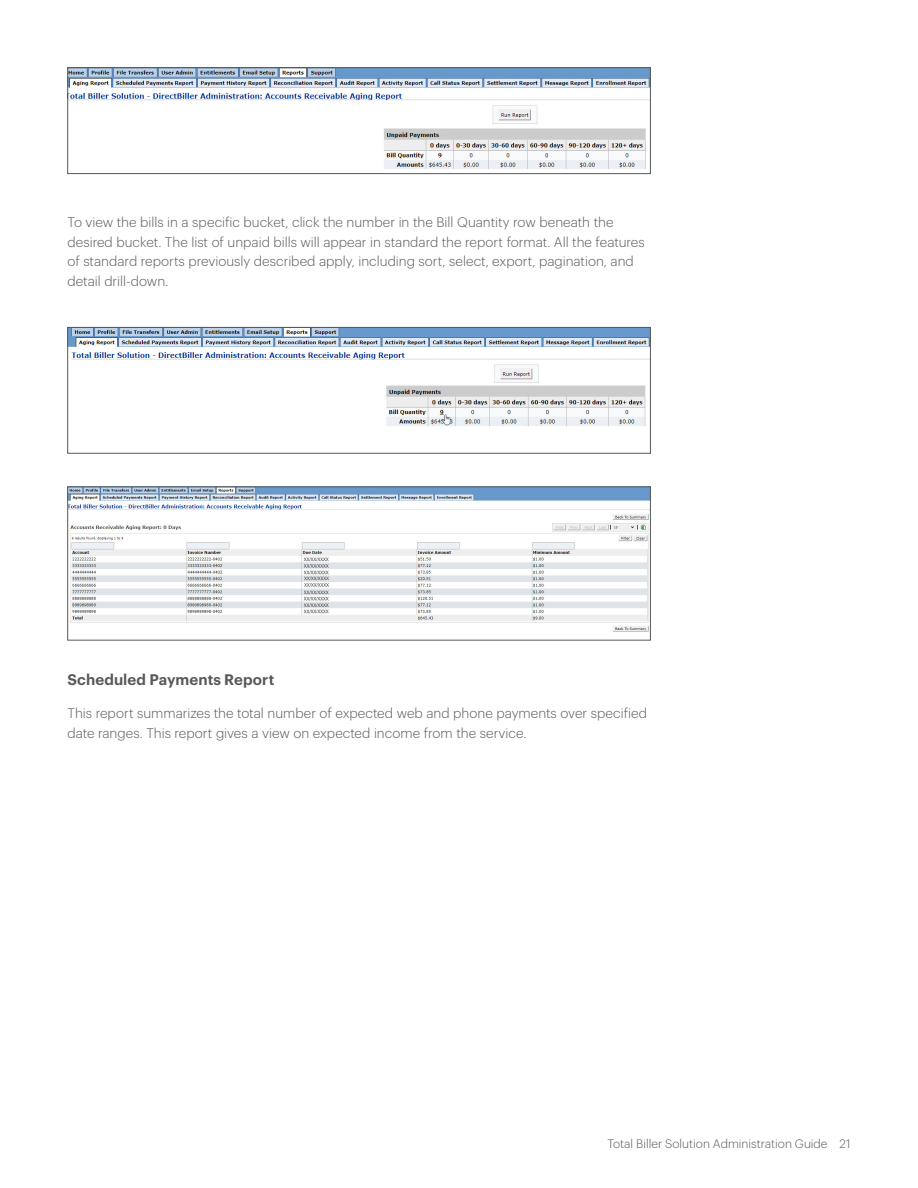
<style>
.page{position:relative;width:918px;height:1188px;background:#fff}
.page>*{position:absolute;margin:0;border:0;box-sizing:border-box;transform-origin:0 0}
.Subhead_Level_2-U_Lc{font:600 15px "Graphik";letter-spacing:.01em;color:#57585a}
.Body_Copy_9_13_aft_o{font:300 13.5px/19.5px "Graphik";color:#57585a}
.Body_Copy_9_13{font:300 13.5px/19.5px "Graphik";color:#57585a}
.t1{font:300 12px "Graphik";color:#57585a}
</style>
<div class="page">
<img style="left:70px;top:70px;width:579px;height:99px">
<div style="left:68px;top:68px;width:583px;height:106px;border:1px solid #57585a"></div>
<img style="left:70px;top:329px;width:579px;height:97px">
<div style="left:68px;top:327px;width:583px;height:126px;border:1px solid #57585a"></div>
<img style="left:70px;top:489px;width:579px;height:143px">
<p class="Body_Copy_9_13_aft_o" style="left:68px;top:211px;width:579px">To view the bills in a specific bucket, click the number in the Bill Quantity row beneath the desired bucket. The list of unpaid bills will appear in standard the report format. All the features of standard reports previously described apply, including sort, select, export, pagination, and detail drill-down.</p>
<p class="Subhead_Level_2-U_Lc" style="left:68px;top:668px;width:208px">Scheduled Payments Report</p>
<p class="Body_Copy_9_13" style="left:68px;top:703px;width:581px">This report summarizes the total number of expected web and phone payments over specified date ranges. This report gives a view on expected income from the service.</p>
<p class="t1" style="left:607px;top:1134px;width:245px">Total Biller Solution Administration Guide 21</p>
</div>
